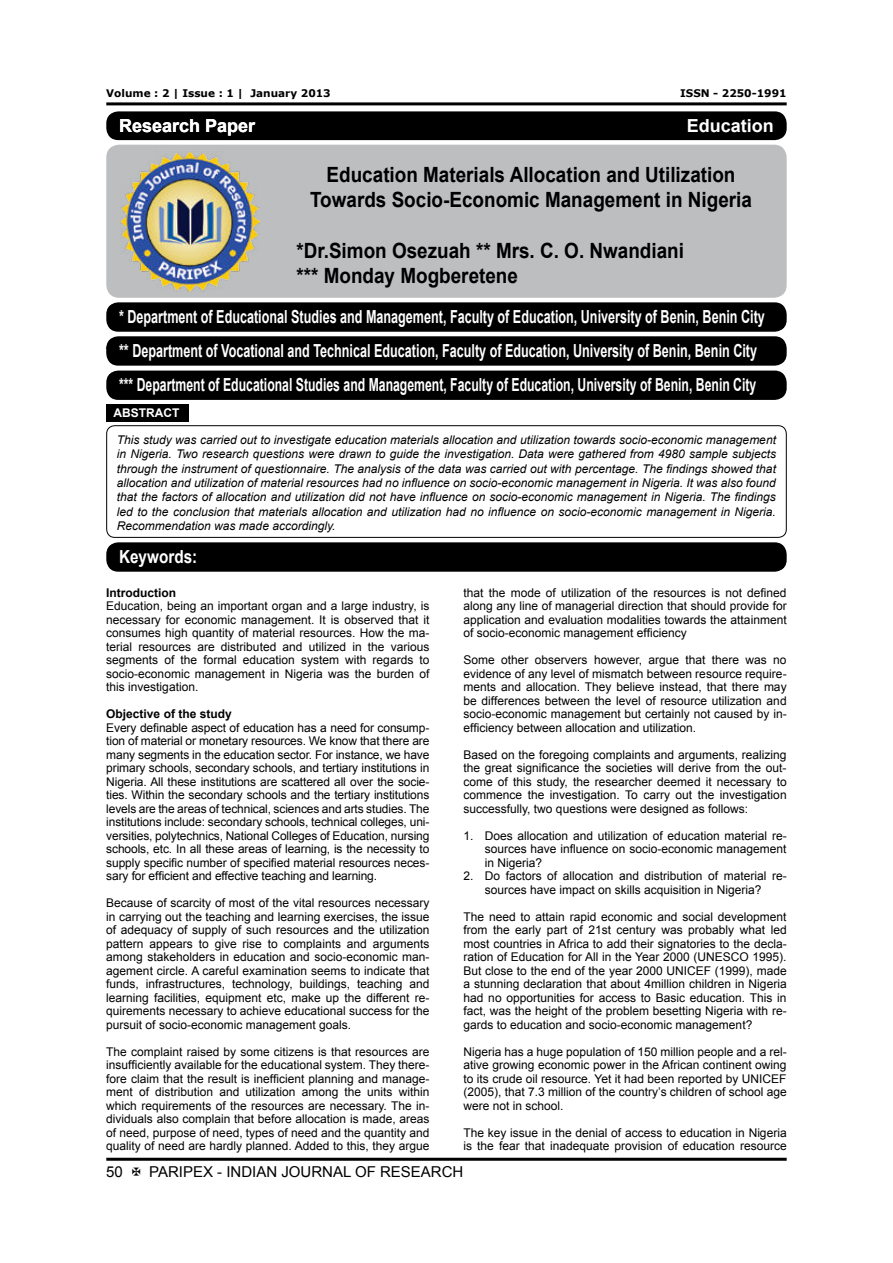
<style>
.page{position:relative;width:893px;height:1263px;background:#fff}
.page>*{position:absolute;margin:0;border:0;box-sizing:border-box;transform-origin:0 0}
.t1{font:700 21px/25.2px "Arial";color:#000;text-align:center;scale:.9 1}
.t2{font:700 18px "Arial";color:#fff;scale:.7 1}
.t3{font:700 18px "Arial";color:#fff;scale:.68 1}
.t4{font:700 18px "Arial";color:#fff}
.t5{font:700 18px "Arial";color:#fff;scale:.85 1}
.t6{font:15px "Arial";color:#000}
.t7{font:12px/13.5px "Arial";color:#000;text-align:justify}
.t8{font:italic 12px/14.4px "Arial";color:#000;text-align:justify}
.t9{font:700 12px "Arial";color:#000}
.t10{font:700 12px "Arial";color:#fff}
.t11{font:700 10.5px "Verdana";color:#000}
</style>
<div class="page">
<hr style="left:106px;top:102px;width:681px;height:3px;background:#000">
<hr style="left:106px;top:1158px;width:681px;height:3px;background:#000">
<div style="left:106px;top:145px;width:681px;height:153px;background:#bcbec0;border-radius:13px"></div>
<div style="left:106px;top:111px;width:681px;height:29px;background:#000;border-radius:12px"></div>
<img style="left:120px;top:151px;width:140px;height:140px">
<div style="left:106px;top:302px;width:681px;height:30px;background:#000;border-radius:12px"></div>
<div style="left:106px;top:336px;width:681px;height:30px;background:#000;border-radius:12px"></div>
<div style="left:106px;top:371px;width:681px;height:29px;background:#000;border-radius:12px"></div>
<div style="left:106px;top:425px;width:681px;height:113px;border:1px solid #000;border-radius:8px"></div>
<div style="left:106px;top:404px;width:82px;height:17px;background:#000"></div>
<div style="left:106px;top:542px;width:681px;height:30px;background:#000;border-radius:12px"></div>
<p class="t11" style="left:106px;top:89px;width:226px">Volume : 2 | Issue : 1 | January 2013</p>
<p class="t11" style="left:680px;top:89px;width:108px">ISSN - 2250-1991</p>
<h2 class="t4" style="left:119px;top:119px;width:138px">Research Paper</h2>
<h2 class="t4" style="left:687px;top:119px;width:89px">Education</h2>
<h1 class="t1" style="left:310px;top:164px;width:492px">Education Materials Allocation and Utilization<br>Towards Socio-Economic Management in Nigeria</h1>
<h1 class="t1" style="left:296px;top:240px;width:432px;text-align:left">*Dr.Simon Osezuah ** Mrs. C. O. Nwandiani *** Monday Mogberetene</h1>
<h2 class="t2" style="left:119px;top:310px;width:924px">* Department of Educational Studies and Management, Faculty of Education, University of Benin, Benin City</h2>
<h2 class="t2" style="left:106px;top:344px;width:931px"><sup>t</sup> ** Department of Vocational and Technical Education, Faculty of Education, University of Benin, Benin City</h2>
<h2 class="t3" style="left:119px;top:378px;width:939px">*** Department of Educational Studies and Management, Faculty of Education, University of Benin, Benin City</h2>
<p class="t10" style="left:113px;top:408px;width:67px">ABSTRACT</p>
<p class="t8" style="left:117px;top:433px;width:661px">This study was carried out to investigate education materials allocation and utilization towards socio-economic management in Nigeria. Two research questions were drawn to guide the investigation. Data were gathered from 4980 sample subjects through the instrument of questionnaire. The analysis of the data was carried out with percentage. The findings showed that allocation and utilization of material resources had no influence on socio-economic management in Nigeria. It was also found that the factors of allocation and utilization did not have influence on socio-economic management in Nigeria. The findings led to the conclusion that materials allocation and utilization had no influence on socio-economic management in Nigeria.<br>Recommendation was made accordingly.</p>
<h2 class="t5" style="left:119px;top:550px;width:94px">Keywords:</h2>
<p class="t9" style="left:106px;top:588px;width:71px">Introduction</p>
<p class="t7" style="left:106px;top:600px;width:325px">Education, being an important organ and a large industry, is necessary for economic management. It is observed that it consumes high quantity of material resources. How the ma&shy;terial resources are distributed and utilized in the various segments of the formal education system with regards to socio-economic management in Nigeria was the burden of this investigation.</p>
<p class="t9" style="left:106px;top:709px;width:127px">Objective of the study</p>
<p class="t7" style="left:106px;top:721px;width:325px">Every definable aspect of education has a need for consump&shy;tion of material or monetary resources. We know that there are many segments in the education sector. For instance, we have primary schools, secondary schools, and tertiary institutions in Nigeria. All these institutions are scattered all over the socie&shy;ties. Within the secondary schools and the tertiary institutions levels are the areas of technical, sciences and arts studies. The institutions include: secondary schools, technical colleges, uni&shy;versities, polytechnics, National Colleges of Education, nursing schools, etc. In all these areas of learning, is the necessity to supply specific number of specified material resources neces&shy;sary for efficient and effective teaching and learning.</p>
<p class="t7" style="left:106px;top:897px;width:325px">Because of scarcity of most of the vital resources necessary in carrying out the teaching and learning exercises, the issue of adequacy of supply of such resources and the utilization pattern appears to give rise to complaints and arguments among stakeholders in education and socio-economic man&shy;agement circle. A careful examination seems to indicate that funds, infrastructures, technology, buildings, teaching and learning facilities, equipment etc, make up the different re&shy;quirements necessary to achieve educational success for the pursuit of socio-economic management goals.</p>
<p class="t7" style="left:106px;top:1046px;width:325px">The complaint raised by some citizens is that resources are insufficiently available for the educational system. They there&shy;fore claim that the result is inefficient planning and manage&shy;ment of distribution and utilization among the units within which requirements of the resources are necessary. The in&shy;dividuals also complain that before allocation is made, areas of need, purpose of need, types of need and the quantity and quality of need are hardly planned. Added to this, they argue</p>
<p class="t7" style="left:463px;top:586px;width:325px">that the mode of utilization of the resources is not defined along any line of managerial direction that should provide for application and evaluation modalities towards the attainment of socio-economic management efficiency</p>
<p class="t7" style="left:463px;top:654px;width:325px">Some other observers however, argue that there was no evidence of any level of mismatch between resource require&shy;ments and allocation. They believe instead, that there may be differences between the level of resource utilization and socio-economic management but certainly not caused by in&shy;efficiency between allocation and utilization.</p>
<p class="t7" style="left:463px;top:749px;width:325px">Based on the foregoing complaints and arguments, realizing the great significance the societies will derive from the out&shy;come of this study, the researcher deemed it necessary to commence the investigation. To carry out the investigation successfully, two questions were designed as follows:</p>
<p class="t7" style="left:485px;top:830px;width:303px;text-indent:-21px">1. Does allocation and utilization of education material re&shy;sources have influence on socio-economic management in Nigeria?</p>
<p class="t7" style="left:463px;top:870px;width:325px;text-align:center">2. Do factors of allocation and distribution of material re&shy;sources have impact on skills acquisition in Nigeria?</p>
<p class="t7" style="left:463px;top:911px;width:325px">The need to attain rapid economic and social development from the early part of 21st century was probably what led most countries in Africa to add their signatories to the decla&shy;ration of Education for All in the Year 2000 (UNESCO 1995).<br>But close to the end of the year 2000 UNICEF (1999), made a stunning declaration that about 4million children in Nigeria had no opportunities for access to Basic education. This in fact, was the height of the problem besetting Nigeria with re&shy;gards to education and socio-economic management?</p>
<p class="t7" style="left:463px;top:1046px;width:325px">Nigeria has a huge population of 150 million people and a rel&shy;ative growing economic power in the African continent owing to its crude oil resource. Yet it had been reported by UNICEF (2005), that 7.3 million of the country’s children of school age were not in school.</p>
<p class="t7" style="left:463px;top:1127px;width:325px">The key issue in the denial of access to education in Nigeria is the fear that inadequate provision of education resource</p>
<p class="t6" style="left:106px;top:1166px;width:18px">50</p>
<p class="t6" style="left:149px;top:1166px;width:316px">PARIPEX - INDIAN JOURNAL OF RESEARCH</p>
</div>
